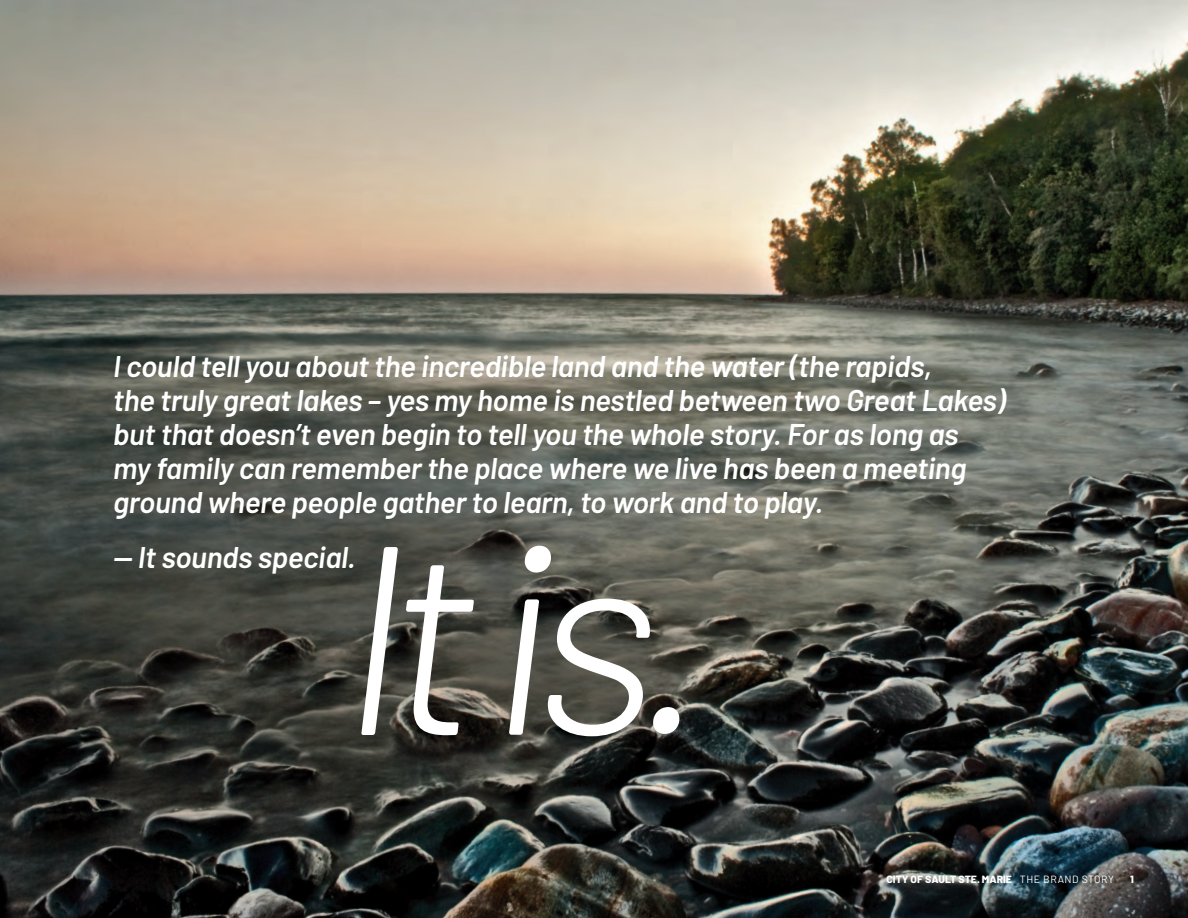
<style>
.page{position:relative;width:1188px;height:918px;background:#fff}
.page>*{position:absolute;margin:0;border:0;box-sizing:border-box;transform-origin:0 0}
.t1{font:italic 300 268.5px "Barlow";color:#fff}
.t2{font:italic 600 30px/33.9px "Barlow";letter-spacing:-.01em;color:#fff}
.t3{font:800 10.5px "Barlow";color:#fff}
.s1{font-weight:400}
</style>
<div class="page">
<img style="left:0;top:0;width:1188px;height:918px">
<p class="t2" style="left:113px;top:347px;width:894px">I could tell you about the incredible land and the water (the rapids,<br>the truly great lakes – yes my home is nestled between two Great Lakes) but that doesn’t even begin to tell you the whole story. For as long as<br>my family can remember the place where we live has been a meeting ground where people gather to learn, to work and to play.</p>
<p class="t2" style="left:113px;top:538px;width:244px">— It sounds special.</p>
<h1 class="t1" style="left:340px;top:446px;width:368px">It is.</h1>
<p class="t3" style="left:887px;top:871px;width:229px">CITY OF SAULT STE. MARIE <span class="s1">THE BRAND STORY</span></p>
<p class="t3" style="left:1130px;top:871px;width:5px">1</p>
</div>
